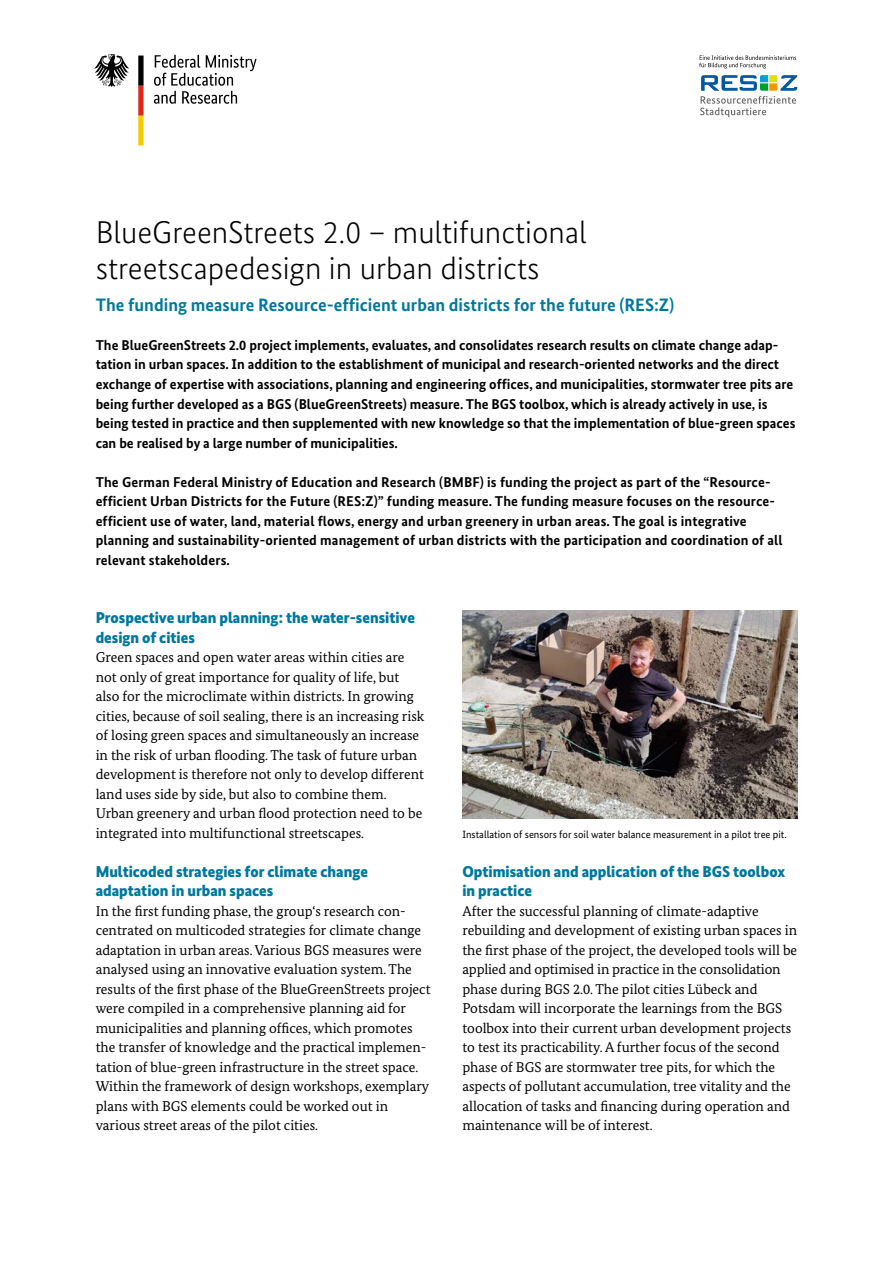
<style>
.page{position:relative;width:893px;height:1263px;background:#fff}
.page>*{position:absolute;margin:0;border:0;box-sizing:border-box;transform-origin:0 0}
.t1{font:300 31.5px/36px "Bundes Sans";color:#000}
.t2{font:700 18px "Bundes Sans";color:#00789c}
.t3{font:900 15.75px/19.5px "Bundes Sans";color:#00789c}
.P{font:14.25px/19.5px "Bundes Serif";color:#000}
.Einstiegstext_P{font:700 14.25px/19.5px "Bundes Sans";color:#000}
.Caption_Caption{font:10.5px "Bundes Sans";color:#000}
</style>
<div class="page">
<svg style="left:699px;top:55px;width:97px;height:14px"></svg>
<svg style="left:700px;top:75px;width:97px;height:42px"></svg>
<img style="left:462px;top:610px;width:335px;height:208px">
<svg style="left:154px;top:55px;width:103px;height:49px"></svg>
<svg style="left:94px;top:54px;width:35px;height:33px"></svg>
<svg style="left:138px;top:56px;width:6px;height:90px"></svg>
<h1 class="t1" style="left:96px;top:214px;width:493px">BlueGreenStreets 2.0 – multifunctional streetscapedesign in urban districts</h1>
<h2 class="t2" style="left:96px;top:294px;width:580px">The funding measure Resource-efficient urban districts for the future (RES:Z)</h2>
<p class="Einstiegstext_P" style="left:96px;top:335px;width:701px">The BlueGreenStreets 2.0 project implements, evaluates, and consolidates research results on climate change adap&shy;tation in urban spaces. In addition to the establishment of municipal and research-oriented networks and the direct exchange of expertise with associations, planning and engineering offices, and municipalities, stormwater tree pits are being further developed as a BGS (BlueGreenStreets) measure. The BGS toolbox, which is already actively in use, is being tested in practice and then supplemented with new knowledge so that the implementation of blue-green spaces can be realised by a large number of municipalities.</p>
<p class="Einstiegstext_P" style="left:96px;top:472px;width:688px">The German Federal Ministry of Education and Research (BMBF) is funding the project as part of the “Resource&shy;efficient Urban Districts for the Future (RES:Z)” funding measure. The funding measure focuses on the resource&shy;efficient use of water, land, material flows, energy and urban greenery in urban areas. The goal is integrative planning and sustainability-oriented management of urban districts with the participation and coordination of all relevant stakeholders.</p>
<h3 class="t3" style="left:96px;top:608px;width:321px">Prospective urban planning: the water-sensitive design of cities</h3>
<p class="P" style="left:96px;top:647px;width:330px">Green spaces and open water areas within cities are not only of great importance for quality of life, but also for the microclimate within districts. In growing cities, because of soil sealing, there is an increasing risk of losing green spaces and simultaneously an increase in the risk of urban flooding. The task of future urban development is therefore not only to develop different land uses side by side, but also to combine them.<br>Urban greenery and urban flood protection need to be integrated into multifunctional streetscapes.</p>
<h3 class="t3" style="left:96px;top:861px;width:274px">Multicoded strategies for climate change adaptation in urban spaces</h3>
<p class="P" style="left:96px;top:901px;width:336px">In the first funding phase, the group‘s research con&shy;centrated on multicoded strategies for climate change adaptation in urban areas. Various BGS measures were analysed using an innovative evaluation system. The results of the first phase of the BlueGreenStreets project were compiled in a comprehensive planning aid for municipalities and planning offices, which promotes the transfer of knowledge and the practical implemen&shy;tation of blue-green infrastructure in the street space.<br>Within the framework of design workshops, exemplary plans with BGS elements could be worked out in various street areas of the pilot cities.</p>
<p class="Caption_Caption" style="left:462px;top:828px;width:326px">Installation of sensors for soil water balance measurement in a pilot tree pit.</p>
<h3 class="t3" style="left:462px;top:861px;width:324px">Optimisation and application of the BGS toolbox in practice</h3>
<p class="P" style="left:462px;top:901px;width:336px">After the successful planning of climate-adaptive rebuilding and development of existing urban spaces in the first phase of the project, the developed tools will be applied and optimised in practice in the consolidation phase during BGS 2.0. The pilot cities Lübeck and Potsdam will incorporate the learnings from the BGS toolbox into their current urban development projects to test its practicability. A further focus of the second phase of BGS are stormwater tree pits, for which the aspects of pollutant accumulation, tree vitality and the allocation of tasks and financing during operation and maintenance will be of interest.</p>
</div>
